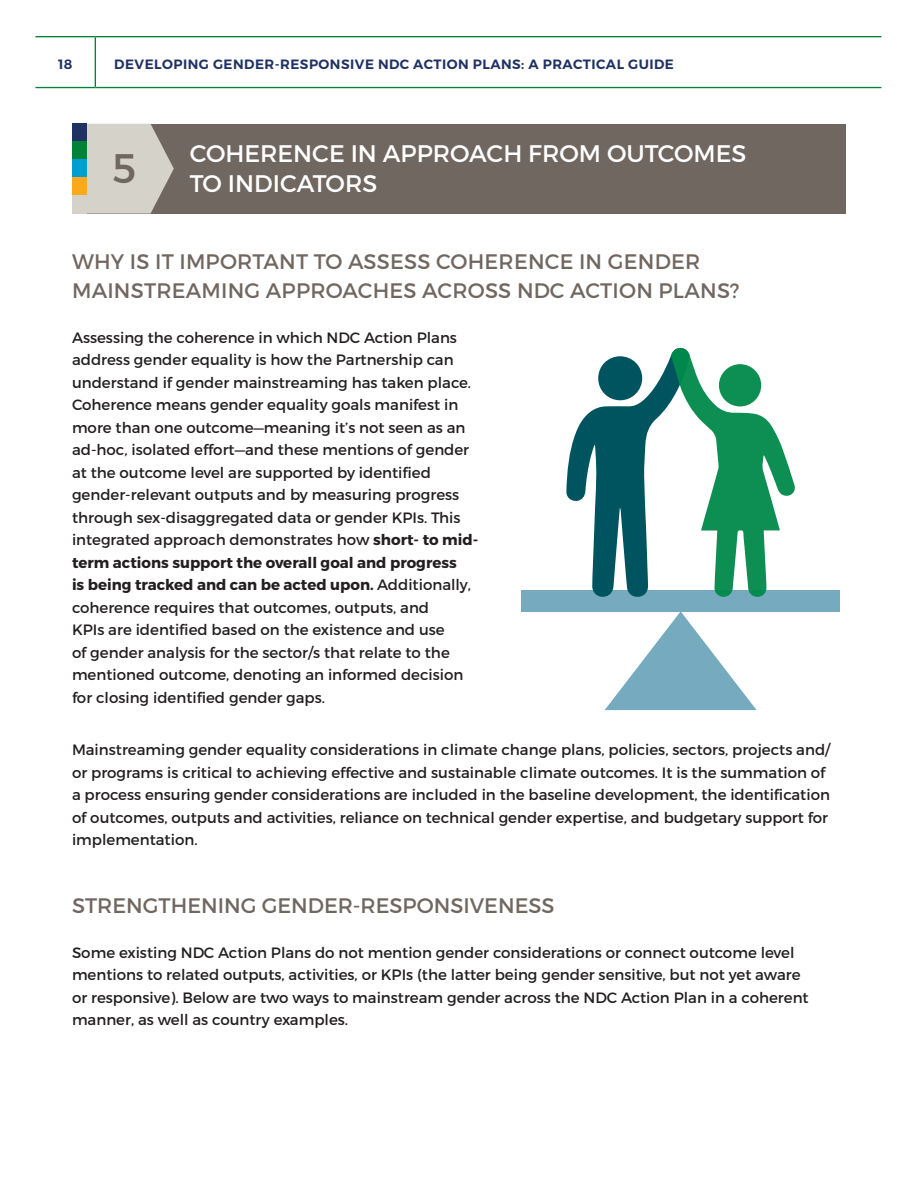
<style>
.page{position:relative;width:918px;height:1188px;background:#fff}
.page>*{position:absolute;margin:0;border:0;box-sizing:border-box;transform-origin:0 0}
.t1{font:41.25px "Montserrat";color:#716761}
._1_TITLE{font:24px "Montserrat";color:#fff}
.Heading_3{font:21px/28.8px "Montserrat";letter-spacing:.01em;color:#716761}
.paragraph{font:15px/22.5px "Montserrat";color:#231f20}
.t2{font:600 13.5px "Montserrat";letter-spacing:.035em;color:#203264}
.s1{font-weight:700}
</style>
<div class="page">
<hr style="left:35px;top:36px;width:60px;height:1px;background:#008237">
<hr style="left:95px;top:36px;width:786px;height:1px;background:#008237">
<hr style="left:95px;top:37px;width:1px;height:50px;background:#008237">
<hr style="left:35px;top:87px;width:60px;height:1px;background:#008237">
<hr style="left:95px;top:87px;width:786px;height:1px;background:#008237">
<div style="left:72px;top:124px;width:774px;height:90px;background:#716761"></div>
<svg style="left:86px;top:124px;width:88px;height:90px"></svg>
<div style="left:72px;top:124px;width:14px;height:18px;background:#203264"></div>
<div style="left:72px;top:142px;width:14px;height:18px;background:#008237"></div>
<div style="left:72px;top:160px;width:14px;height:18px;background:#009dd3"></div>
<div style="left:72px;top:177px;width:14px;height:19px;background:#f9a91b"></div>
<div style="left:72px;top:196px;width:14px;height:18px;background:#d5d2ca"></div>
<div style="left:521px;top:590px;width:319px;height:21px;background:#75aabf"></div>
<svg style="left:605px;top:611px;width:152px;height:99px"></svg>
<svg style="left:566px;top:348px;width:229px;height:249px"></svg>
<div style="left:719px;top:364px;width:42px;height:42px;background:#0d8f53;border-radius:50%"></div>
<p class="t2" style="left:58px;top:55px;width:16px">18</p>
<p class="t2" style="left:114px;top:55px;width:561px">DEVELOPING GENDER-RESPONSIVE NDC ACTION PLANS: A PRACTICAL GUIDE</p>
<p class="t1" style="left:112px;top:144px;width:25px">5</p>
<p class="_1_TITLE" style="left:190px;top:139px;width:558px">COHERENCE IN APPROACH FROM OUTCOMES</p>
<p class="_1_TITLE" style="left:190px;top:169px;width:189px">TO INDICATORS</p>
<p class="Heading_3" style="left:72px;top:247px;width:669px">WHY IS IT IMPORTANT TO ASSESS COHERENCE IN GENDER<br>MAINSTREAMING APPROACHES ACROSS NDC ACTION PLANS?</p>
<p class="paragraph" style="left:72px;top:326px;width:408px">Assessing the coherence in which NDC Action Plans address gender equality is how the Partnership can understand if gender mainstreaming has taken place.<br>Coherence means gender equality goals manifest in more than one outcome—meaning it’s not seen as an ad-hoc, isolated effort—and these mentions of gender at the outcome level are supported by identified gender-relevant outputs and by measuring progress through sex-disaggregated data or gender KPIs. This integrated approach demonstrates how <span class="s1">short- to mid&shy;term actions support the overall goal and progress<br>is being tracked and can be acted upon.</span> Additionally, coherence requires that outcomes, outputs, and<br>KPIs are identified based on the existence and use<br>of gender analysis for the sector/s that relate to the mentioned outcome, denoting an informed decision for closing identified gender gaps.</p>
<p class="paragraph" style="left:72px;top:738px;width:760px">Mainstreaming gender equality considerations in climate change plans, policies, sectors, projects and/ or programs is critical to achieving effective and sustainable climate outcomes. It is the summation of a process ensuring gender considerations are included in the baseline development, the identification of outcomes, outputs and activities, reliance on technical gender expertise, and budgetary support for implementation.</p>
<p class="Heading_3" style="left:72px;top:891px;width:484px">STRENGTHENING GENDER-RESPONSIVENESS</p>
<p class="paragraph" style="left:72px;top:941px;width:738px">Some existing NDC Action Plans do not mention gender considerations or connect outcome level mentions to related outputs, activities, or KPIs (the latter being gender sensitive, but not yet aware or responsive). Below are two ways to mainstream gender across the NDC Action Plan in a coherent manner, as well as country examples.</p>
</div>
